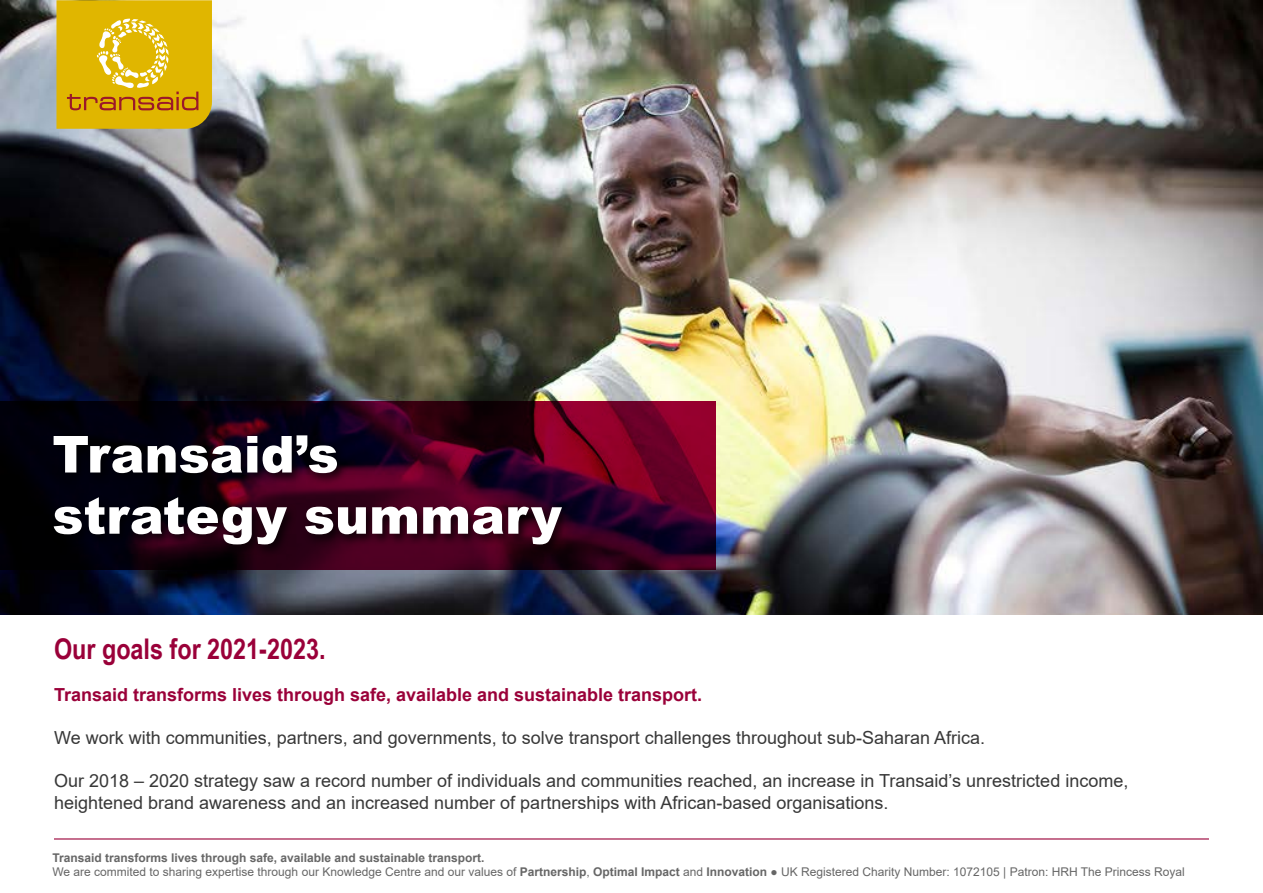
<style>
.page{position:relative;width:1263px;height:893px;background:#fff}
.page>*{position:absolute;margin:0;border:0;box-sizing:border-box;transform-origin:0 0}
.t1{font:900 51px/61.2px "Arial";color:#fff}
.t2{font:700 28.5px "Arial Narrow";color:#9a0039}
.t3{font:18px/21.6px "Arial";color:#383838}
.t4{font:700 18px "Arial";color:#9a0039}
.t5{font:12px/14.4px "Arial";color:#666}
.s1{font-weight:700}
.s2{font-family:"Arial Narrow"}
</style>
<div class="page">
<img style="left:0;top:1px;width:1263px;height:613px">
<hr style="left:54px;top:838px;width:1155px;height:1px;background:#9a0039">
<svg style="left:0;top:401px;width:715px;height:168px;background:#330018"></svg>
<div style="left:50px;top:432px;width:523px;height:125px;background:#000;opacity:.75"></div>
<svg style="left:56px;top:0;width:156px;height:129px;background:#ddb312"></svg>
<h1 class="t1" style="left:52px;top:422px;width:511px">Transaid’s strategy summary</h1>
<h2 class="t2" style="left:54px;top:628px;width:273px">Our goals for 2021-2023.</h2>
<p class="t4" style="left:54px;top:682px;width:650px">Transaid transforms lives through safe, available and sustainable transport.</p>
<p class="t3" style="left:54px;top:727px;width:933px">We work with communities, partners, and governments, to solve transport challenges throughout sub-Saharan Africa.</p>
<p class="t3" style="left:54px;top:770px;width:1076px">Our 2018 – 2020 strategy saw a record number of individuals and communities reached, an increase in Transaid’s unrestricted income, heightened brand awareness and an increased number of partnerships with African-based organisations.</p>
<p class="t5" style="left:52px;top:850px;width:1134px"><span class="s1">Transaid transforms lives through safe, available and sustainable transport.<br></span>We are commited to sharing expertise through our Knowledge Centre and our values of <span class="s1">Partnership</span>, <span class="s1">Optimal Impact</span> and <span class="s1">Innovation</span> <span class="s2">●</span> UK Registered Charity Number: 1072105 | Patron: HRH The Princess Royal</p>
</div>
